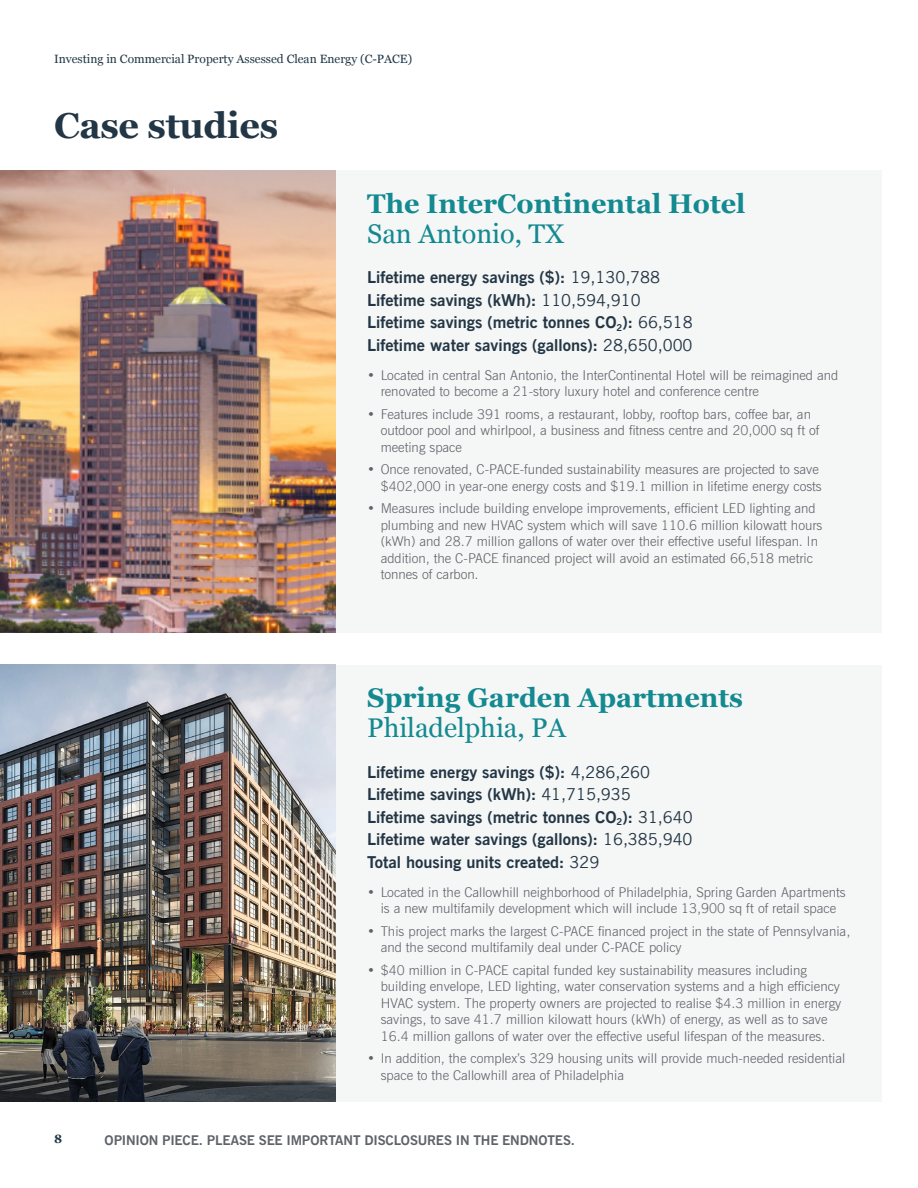
<style>
.page{position:relative;width:918px;height:1188px;background:#fff}
.page>*{position:absolute;margin:0;border:0;box-sizing:border-box;transform-origin:0 0}
.t1{font:700 36px "Georgia";letter-spacing:-.01em;color:#233645}
.t2{font:700 27px/30px "Georgia";color:#138990}
.t3{font:700 16.5px/22.5px "News Gothic BT";color:#233645}
.t4{font:300 13.5px/16.5px "News Gothic BT";color:#5f6369}
.t5{font:700 13.5px "News Gothic BT";letter-spacing:-.01em;color:#5f6369}
.t6{font:12px "Georgia";color:#1f3747}
.t7{font:700 12px "Georgia";color:#1f3747}
.s1{font-weight:400}
</style>
<div class="page">
<div style="left:72px;top:170px;width:810px;height:463px;background:#f5f6f6"></div>
<img style="left:0;top:170px;width:336px;height:463px">
<div style="left:72px;top:665px;width:810px;height:437px;background:#f5f6f6"></div>
<img style="left:0;top:665px;width:336px;height:437px">
<p class="t6" style="left:54px;top:50px;width:360px">Investing in Commercial Property Assessed Clean Energy (C-PACE)</p>
<p class="t1" style="left:54px;top:98px;width:226px">Case studies</p>
<p class="t2" style="left:367px;top:187px;width:380px">The InterContinental Hotel<br><span class="s1">San Antonio, TX</span></p>
<p class="t3" style="left:367px;top:266px;width:327px">Lifetime energy savings ($): <span class="s1">19,130,788<br></span>Lifetime savings (kWh): <span class="s1">110,594,910<br></span>Lifetime savings (metric tonnes CO<sub>2</sub>): <span class="s1">66,518<br></span>Lifetime water savings (gallons): <span class="s1">28,650,000</span></p>
<p class="t4" style="left:381px;top:367px;width:459px;text-indent:-14px">• Located in central San Antonio, the InterContinental Hotel will be reimagined and renovated to become a 21-story luxury hotel and conference centre</p>
<p class="t4" style="left:381px;top:406px;width:440px;text-indent:-14px">• Features include 391 rooms, a restaurant, lobby, rooftop bars, coffee bar, an outdoor pool and whirlpool, a business and fitness centre and 20,000 sq ft of meeting space</p>
<p class="t4" style="left:367px;top:461px;width:456px;text-align:right">• Once renovated, C-PACE-funded sustainability measures are projected to save $402,000 in year-one energy costs and $19.1 million in lifetime energy costs</p>
<p class="t4" style="left:381px;top:500px;width:443px;text-indent:-14px">• Measures include building envelope improvements, efficient LED lighting and plumbing and new HVAC system which will save 110.6 million kilowatt hours (kWh) and 28.7 million gallons of water over their effective useful lifespan. In addition, the C-PACE financed project will avoid an estimated 66,518 metric tonnes of carbon.</p>
<p class="t2" style="left:367px;top:681px;width:377px">Spring Garden Apartments<br><span class="s1">Philadelphia, PA</span></p>
<p class="t3" style="left:367px;top:760px;width:327px">Lifetime energy savings ($): <span class="s1">4,286,260<br></span>Lifetime savings (kWh): <span class="s1">41,715,935<br></span>Lifetime savings (metric tonnes CO<sub>2</sub>): <span class="s1">31,640<br></span>Lifetime water savings (gallons): <span class="s1">16,385,940<br></span>Total housing units created: <span class="s1">329</span></p>
<p class="t4" style="left:367px;top:884px;width:480px;text-align:center">• Located in the Callowhill neighborhood of Philadelphia, Spring Garden Apartments is a new multifamily development which will include 13,900 sq ft of retail space</p>
<p class="t4" style="left:381px;top:923px;width:471px;text-indent:-14px">• This project marks the largest C-PACE financed project in the state of Pennsylvania, and the second multifamily deal under C-PACE policy</p>
<p class="t4" style="left:381px;top:962px;width:462px;text-indent:-14px">• $40 million in C-PACE capital funded key sustainability measures including building envelope, LED lighting, water conservation systems and a high efficiency HVAC system. The property owners are projected to realise $4.3 million in energy savings, to save 41.7 million kilowatt hours (kWh) of energy, as well as to save 16.4 million gallons of water over the effective useful lifespan of the measures.</p>
<p class="t4" style="left:381px;top:1050px;width:466px;text-indent:-14px">• In addition, the complex’s 329 housing units will provide much-needed residential space to the Callowhill area of Philadelphia</p>
<p class="t7" style="left:54px;top:1130px;width:10px">8</p>
<p class="t5" style="left:105px;top:1131px;width:472px">OPINION PIECE. PLEASE SEE IMPORTANT DISCLOSURES IN THE ENDNOTES.</p>
</div>
